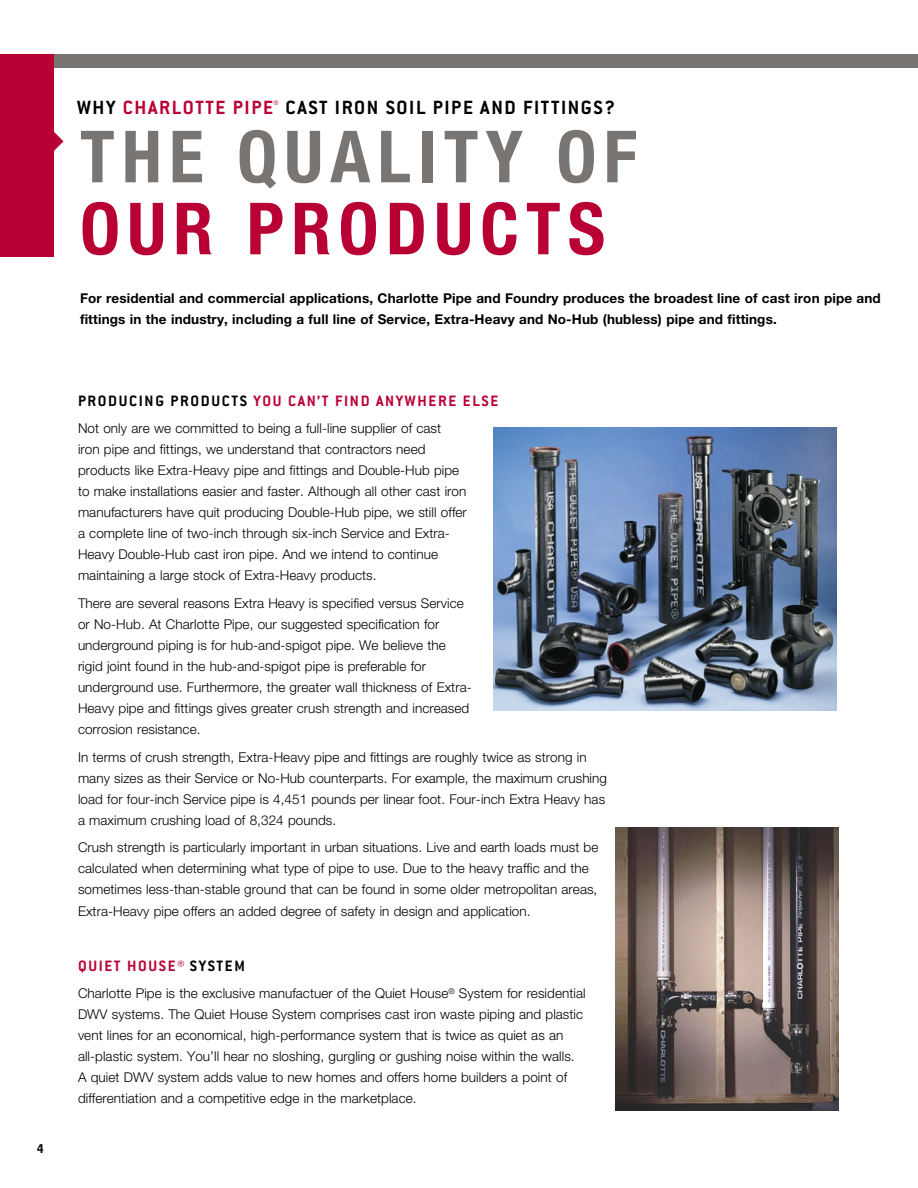
<style>
.page{position:relative;width:918px;height:1188px;background:#fff}
.page>*{position:absolute;margin:0;border:0;box-sizing:border-box;transform-origin:0 0}
.t1{font:700 condensed 72px "Helvetica Neue LT Pro";letter-spacing:.1em;color:#787572}
.t2{font:700 condensed 72px "Helvetica Neue LT Pro";letter-spacing:.1em;color:#b90035}
.t3{font:700 21px "Conduit ITC";letter-spacing:.075em;color:#000}
.t4{font:700 16.5px "Conduit ITC";letter-spacing:.1em;color:#b90035}
.t5{font:300 13.5px/21px "Helvetica Neue LT Pro";letter-spacing:.005em;color:#000}
.t6{font:700 13.5px/21px "Helvetica Neue LT Pro";letter-spacing:.01em;color:#000}
.t7{font:900 12px "Bell Gothic Std";color:#000}
.s1{color:#b90035}
.s2{color:#000}
</style>
<div class="page">
<div style="left:0;top:54px;width:54px;height:202px;background:#b90035"></div>
<svg style="left:274px;top:100px;width:4px;height:5px"></svg>
<svg style="left:54px;top:132px;width:10px;height:19px"></svg>
<img style="left:494px;top:428px;width:343px;height:282px">
<img style="left:615px;top:827px;width:224px;height:283px">
<div style="left:54px;top:54px;width:864px;height:14px;background:#787572"></div>
<p class="t7" style="left:37px;top:1141px;width:8px">4</p>
<h2 class="t3" style="left:77px;top:95px;width:539px">WHY <span class="s1">CHARLOTTE PIPE</span> CAST IRON SOIL PIPE AND FITTINGS?</h2>
<h1 class="t1" style="left:80px;top:114px;width:558px">THE QUALITY OF</h1>
<h1 class="t2" style="left:80px;top:186px;width:527px">OUR PRODUCTS</h1>
<p class="t6" style="left:80px;top:287px;width:802px">For residential and commercial applications, Charlotte Pipe and Foundry produces the broadest line of cast iron pipe and fittings in the industry, including a full line of Service, Extra-Heavy and No-Hub (hubless) pipe and fittings.</p>
<p class="t4" style="left:78px;top:391px;width:422px"><span class="s2">PRODUCING PRODUCTS</span> YOU CAN’T FIND ANYWHERE ELSE</p>
<p class="t5" style="left:78px;top:418px;width:390px">Not only are we committed to being a full-line supplier of cast<br>iron pipe and fittings, we understand that contractors need products like Extra-Heavy pipe and fittings and Double-Hub pipe to make installations easier and faster. Although all other cast iron manufacturers have quit producing Double-Hub pipe, we still offer a complete line of two-inch through six-inch Service and Extra-Heavy Double-Hub cast iron pipe. And we intend to continue maintaining a large stock of Extra-Heavy products.</p>
<p class="t5" style="left:78px;top:592px;width:395px">There are several reasons Extra Heavy is specified versus Service or No-Hub. At Charlotte Pipe, our suggested specification for underground piping is for hub-and-spigot pipe. We believe the rigid joint found in the hub-and-spigot pipe is preferable for underground use. Furthermore, the greater wall thickness of Extra-Heavy pipe and fittings gives greater crush strength and increased corrosion resistance.</p>
<p class="t5" style="left:78px;top:746px;width:531px">In terms of crush strength, Extra-Heavy pipe and fittings are roughly twice as strong in many sizes as their Service or No-Hub counterparts. For example, the maximum crushing load for four-inch Service pipe is 4,451 pounds per linear foot. Four-inch Extra Heavy has a maximum crushing load of 8,324 pounds.</p>
<p class="t5" style="left:78px;top:837px;width:522px">Crush strength is particularly important in urban situations. Live and earth loads must be calculated when determining what type of pipe to use. Due to the heavy traffic and the sometimes less-than-stable ground that can be found in some older metropolitan areas, Extra-Heavy pipe offers an added degree of safety in design and application.</p>
<p class="t4" style="left:78px;top:956px;width:168px">QUIET HOUSE® <span class="s2">SYSTEM</span></p>
<p class="t5" style="left:78px;top:983px;width:509px">Charlotte Pipe is the exclusive manufactuer of the Quiet House<sup>®</sup> System for residential DWV systems. The Quiet House System comprises cast iron waste piping and plastic vent lines for an economical, high-performance system that is twice as quiet as an all-plastic system. You’ll hear no sloshing, gurgling or gushing noise within the walls.<br>A quiet DWV system adds value to new homes and offers home builders a point of differentiation and a competitive edge in the marketplace.</p>
</div>
